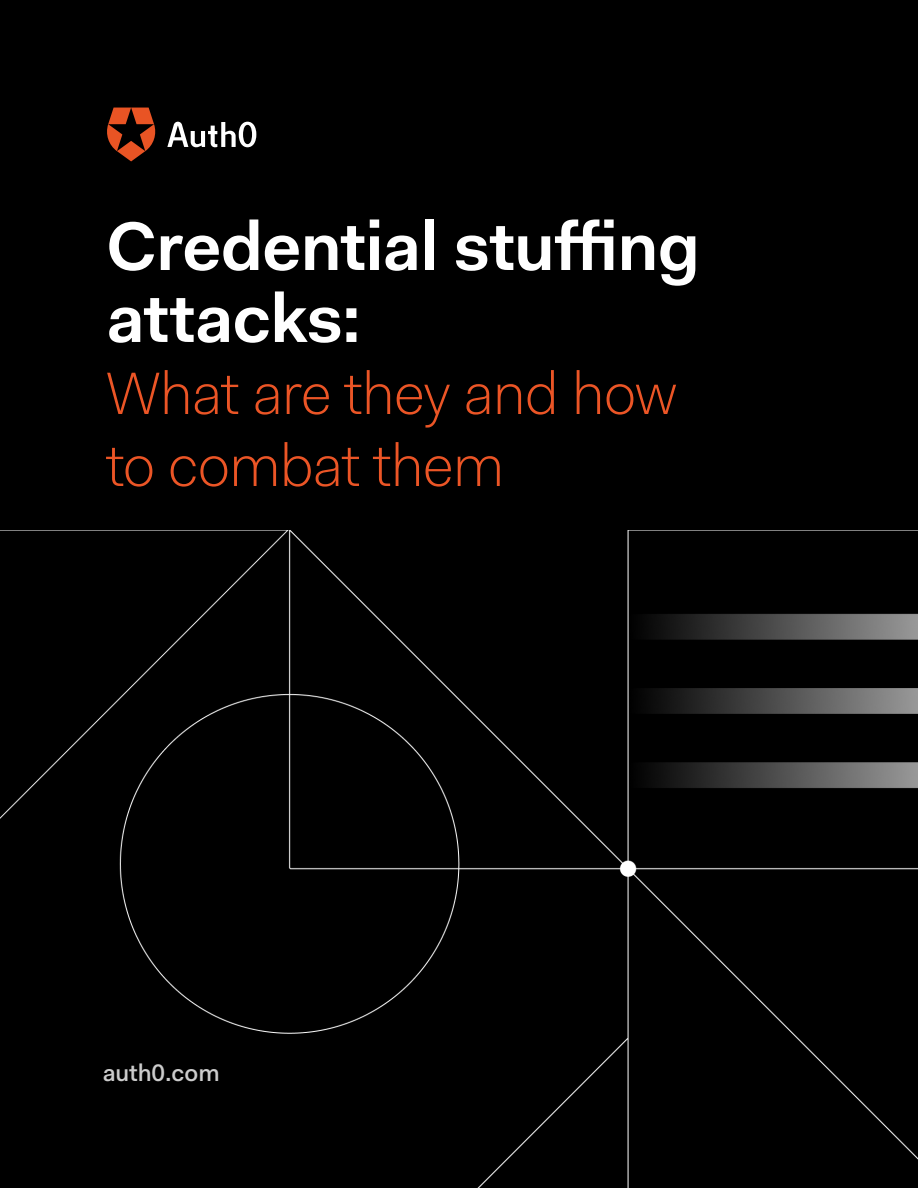
<style>
.page{position:relative;width:918px;height:1188px;background:#000}
.page>*{position:absolute;margin:0;border:0;box-sizing:border-box;transform-origin:0 0}
.t1{font:600 69px/72px "Fakt Pro";letter-spacing:-.01em;color:#fff}
.t2{font:300 60px/72px "Fakt Pro";letter-spacing:-.015em;color:#eb5526}
.t3{font:500 24px "Fakt Pro";color:#ccc}
</style>
<div class="page">
<img style="left:0;top:531px;width:918px;height:657px">
<svg style="left:167px;top:122px;width:89px;height:25px"></svg>
<svg style="left:107px;top:108px;width:49px;height:53px"></svg>
<p class="t1" style="left:106px;top:210px;width:595px">Credential stuffing attacks:</p>
<p class="t2" style="left:106px;top:357px;width:572px">What are they and how to combat them</p>
<p class="t3" style="left:103px;top:1057px;width:118px">auth0.com</p>
</div>
